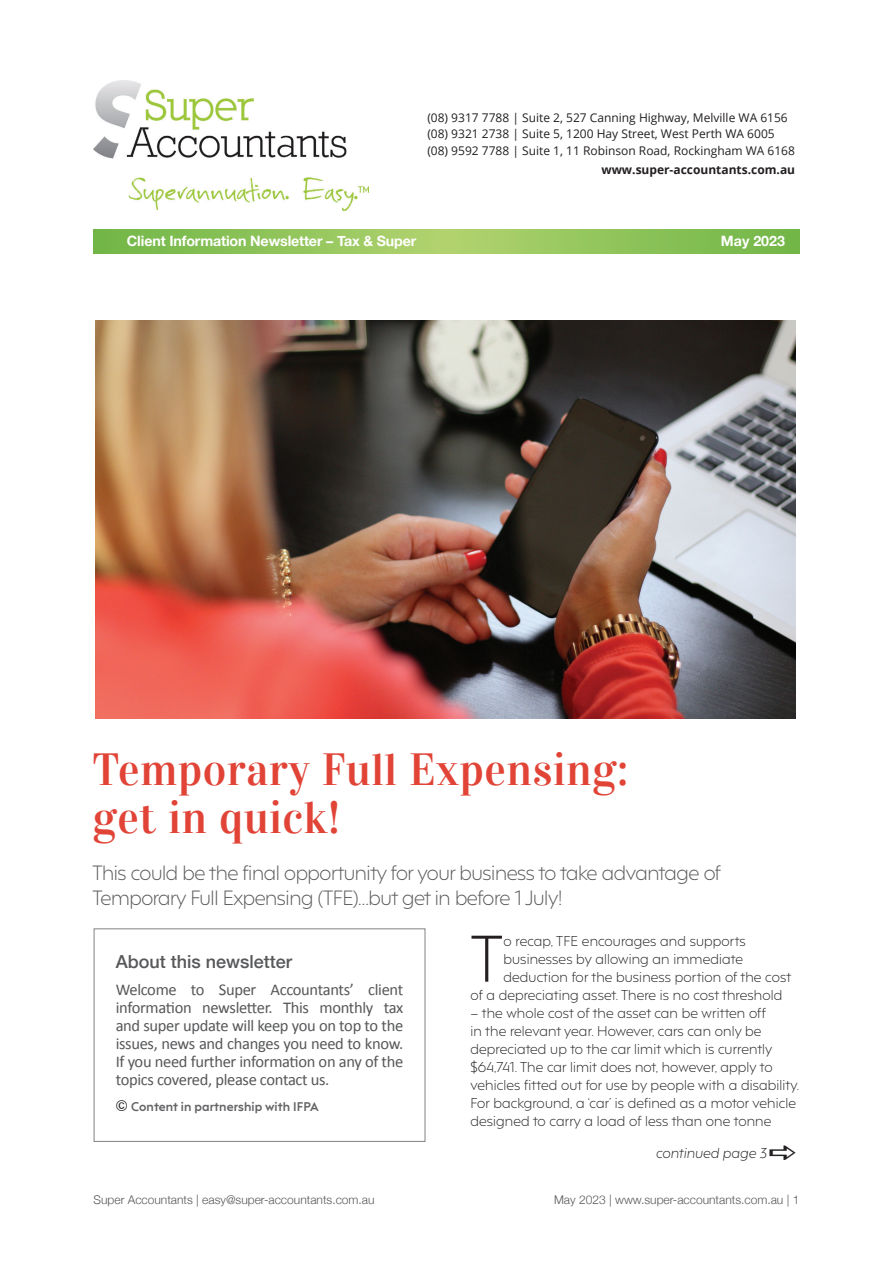
<style>
.page{position:relative;width:893px;height:1263px;background:#fff}
.page>*{position:absolute;margin:0;border:0;box-sizing:border-box;transform-origin:0 0}
.t1{font:300 62.1px "F37 Hooj";color:#231f20}
.t2{font:45px/48px "Vidaloka";letter-spacing:.01em;color:#e14437}
.t3{font:300 19.5px/25.5px "F37 Hooj";letter-spacing:-.02em;color:#57585a}
.t4{font:500 18px "Helvetica Neue";color:#57585a}
.t5{font:16.5px/18px "Calibri";letter-spacing:-.02em;color:#57585a;text-align:justify}
.t6{font:700 14.25px "Helvetica Neue";letter-spacing:-.01em;color:#fff}
.t7{font:300 13.5px/18px "F37 Hooj";letter-spacing:.01em;color:#231f20}
.t8{font:italic 300 13.5px "F37 Hooj";letter-spacing:.01em;color:#231f20}
.t9{font:12px/16.5px "Open Sans";color:#231f20}
.t10{font:300 12px "Helvetica Neue";color:#57585a}
.t11{font:700 12px "F37 Hooj";letter-spacing:.01em;color:#636366}
.t12{font:700 12px "Open Sans";color:#231f20}
</style>
<div class="page">
<img style="left:96px;top:321px;width:700px;height:397px">
<div style="left:94px;top:928px;width:331px;height:214px;border:1px solid #808285"></div>
<svg style="left:94px;top:230px;width:705px;height:23px;background:#90c35a"></svg>
<img style="left:94px;top:81px;width:275px;height:129px">
<p class="t9" style="left:427px;top:109px;width:369px">(08) 9317 7788 | Suite 2, 527 Canning Highway, Melville WA 6156 (08) 9321 2738 | Suite 5, 1200 Hay Street, West Perth WA 6005 (08) 9592 7788 | Suite 1, 11 Robinson Road, Rockingham WA 6168</p>
<p class="t12" style="left:601px;top:161px;width:195px">www.super-accountants.com.au</p>
<p class="t6" style="left:127px;top:229px;width:291px">Client Information Newsletter – Tax &amp; Super</p>
<p class="t6" style="left:721px;top:229px;width:66px">May 2023</p>
<h2 class="t2" style="left:93px;top:746px;width:537px">Temporary Full Expensing: get in quick!</h2>
<h3 class="t3" style="left:93px;top:858px;width:630px">This could be the final opportunity for your business to take advantage of<br>Temporary Full Expensing (TFE)…but get in before 1 July!</h3>
<h1 class="t1" style="left:470px;top:907px;width:34px">T</h1>
<p class="t7" style="left:504px;top:930px;width:244px">o recap, TFE encourages and supports</p>
<p class="t7" style="left:504px;top:948px;width:241px">businesses by allowing an immediate</p>
<p class="t7" style="left:504px;top:966px;width:289px">deduction for the business portion of the cost</p>
<p class="t7" style="left:470px;top:984px;width:313px">of a depreciating asset. There is no cost threshold</p>
<p class="t7" style="left:470px;top:1002px;width:330px">– the whole cost of the asset can be written off<br>in the relevant year. However, cars can only be depreciated up to the car limit which is currently $64,741. The car limit does not, however, apply to vehicles fitted out for use by people with a disability.<br>For background, a ‘car’ is defined as a motor vehicle designed to carry a load of less than one tonne</p>
<h3 class="t4" style="left:116px;top:947px;width:178px">About this newsletter</h3>
<p class="t5" style="left:116px;top:979px;width:289px">Welcome to Super Accountants’ client information newsletter. This monthly tax and super update will keep you on top to the issues, news and changes you need to know.<br>If you need further information on any of the topics covered, please contact us.</p>
<p class="t11" style="left:131px;top:1096px;width:189px">Content in partnership with IFPA</p>
<p class="t8" style="left:656px;top:1142px;width:112px">continued page 3</p>
<p class="t10" style="left:94px;top:1190px;width:283px">Super Accountants | easy@super-accountants.com.au</p>
<p class="t10" style="left:554px;top:1190px;width:247px">May 2023 | www.super-accountants.com.au | 1</p>
</div>
